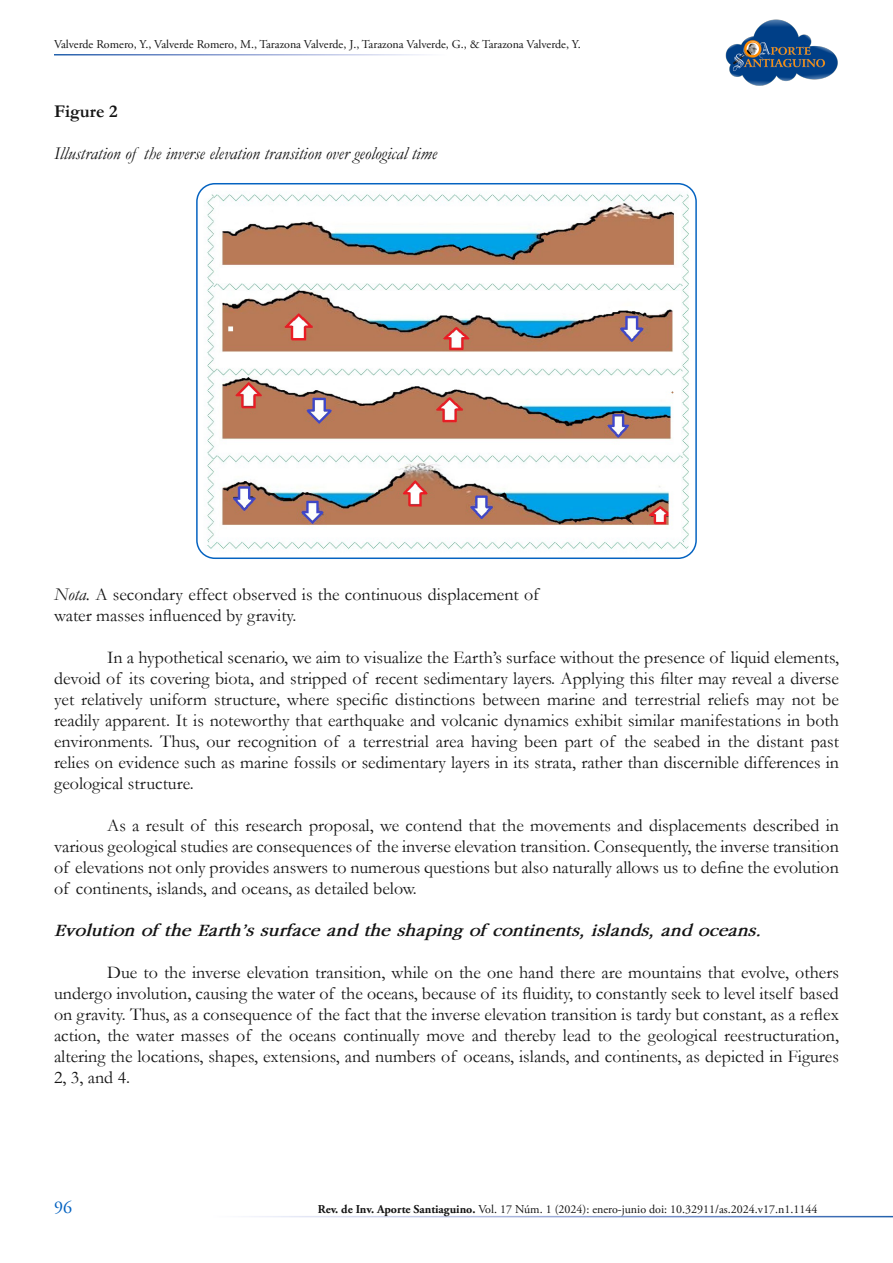
<style>
.page{position:relative;width:893px;height:1263px;background:#fff}
.page>*{position:absolute;margin:0;border:0;box-sizing:border-box;transform-origin:0 0}
.t1{font:18px/21px "Garamond";color:#141414;text-align:justify}
.t2{font:italic 700 18px "Garamond";color:#141414}
.t3{font:italic 18px "Garamond";color:#141414}
.t4{font:700 18px "Garamond";color:#141414}
.t5{font:18px "Adobe Garamond Pro";color:#0563c1}
.t6{font:12px "Adobe Garamond Pro";color:#141414}
.s1{font-style:italic}
.s2{font-weight:700}
</style>
<div class="page">
<img style="left:725px;top:19px;width:113px;height:67px">
<img style="left:199px;top:184px;width:495px;height:374px">
<div style="left:196px;top:183px;width:501px;height:376px;border:2px solid #0563c1;border-radius:18px"></div>
<p class="t6" style="left:54px;top:37px;width:528px">Valverde Romero, Y., Valverde Romero, M., Tarazona Valverde, J., Tarazona Valverde, G., &amp; Tarazona Valverde, Y.</p>
<p class="t4" style="left:54px;top:99px;width:65px">Figure 2</p>
<p class="t3" style="left:54px;top:141px;width:384px">Illustration of the inverse elevation transition over geological time</p>
<p class="t1" style="left:54px;top:583px;width:487px"><span class="s1">Nota.</span> A secondary effect observed is the continuous displacement of water masses influenced by gravity.</p>
<p class="t1" style="left:54px;top:646px;width:786px;text-indent:53px">In a hypothetical scenario, we aim to visualize the Earth’s surface without the presence of liquid elements, devoid of its covering biota, and stripped of recent sedimentary layers. Applying this filter may reveal a diverse yet relatively uniform structure, where specific distinctions between marine and terrestrial reliefs may not be readily apparent. It is noteworthy that earthquake and volcanic dynamics exhibit similar manifestations in both environments. Thus, our recognition of a terrestrial area having been part of the seabed in the distant past relies on evidence such as marine fossils or sedimentary layers in its strata, rather than discernible differences in geological structure.</p>
<p class="t1" style="left:54px;top:814px;width:786px;text-indent:53px">As a result of this research proposal, we contend that the movements and displacements described in various geological studies are consequences of the inverse elevation transition. Consequently, the inverse transition of elevations not only provides answers to numerous questions but also naturally allows us to define the evolution of continents, islands, and oceans, as detailed below.</p>
<p class="t2" style="left:54px;top:920px;width:708px">Evolution of the Earth’s surface and the shaping of continents, islands, and oceans.</p>
<p class="t1" style="left:54px;top:961px;width:786px;text-indent:53px">Due to the inverse elevation transition, while on the one hand there are mountains that evolve, others undergo involution, causing the water of the oceans, because of its fluidity, to constantly seek to level itself based on gravity. Thus, as a consequence of the fact that the inverse elevation transition is tardy but constant, as a reflex action, the water masses of the oceans continually move and thereby lead to the geological reestructuration, altering the locations, shapes, extensions, and numbers of oceans, islands, and continents, as depicted in Figures 2, 3, and 4.</p>
<p class="t5" style="left:54px;top:1196px;width:19px">96</p>
<p class="t6" style="left:318px;top:1201px;width:501px"><span class="s2">Rev. de Inv. Aporte Santiaguino.</span> Vol. 17 Núm. 1 (2024): enero-junio doi: 10.32911/as.2024.v17.n1.1144</p>
</div>
